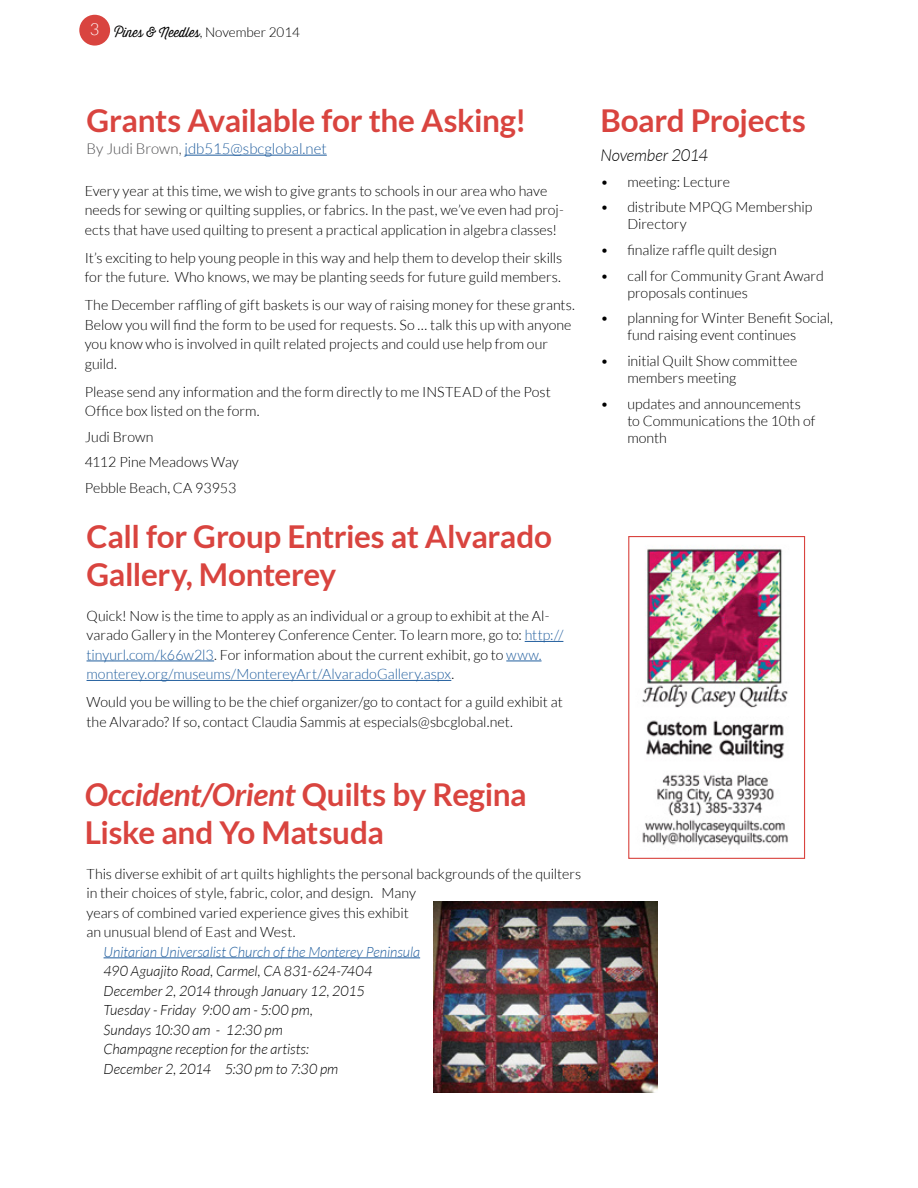
<style>
.page{position:relative;width:918px;height:1188px;background:#fff}
.page>*{position:absolute;margin:0;border:0;box-sizing:border-box;transform-origin:0 0}
.t1{font:700 31.5px/37.8px "Lato";letter-spacing:-.01em;color:#d9443f}
.t2{font:italic 300 16.5px "Lato";letter-spacing:-.005em;color:#000}
.t3{font:300 15px "Lato";color:#215e9e}
.t4{font:300 14.25px/19.5px "Lato";color:#000}
.t5{font:italic 300 14.25px/19.5px "Lato";color:#000}
.t6{font:italic 300 14.25px "Lato";letter-spacing:-.005em;color:#215e9e}
.t7{font:300 13.5px "Thirsty Script";color:#000}
.s1{font-family:"Lato"}
.s2{color:#4d4d4f}
.s3{color:#215e9e}
.s4{font-style:italic}
</style>
<div class="page">
<div style="left:79px;top:15px;width:31px;height:31px;background:#d9443f;border-radius:50%"></div>
<hr style="left:525px;top:641px;width:38px;height:1px;background:#215e9e">
<hr style="left:87px;top:661px;width:127px;height:1px;background:#215e9e">
<hr style="left:506px;top:661px;width:36px;height:1px;background:#215e9e">
<hr style="left:87px;top:680px;width:364px;height:1px;background:#215e9e">
<img style="left:642px;top:545px;width:146px;height:301px">
<div style="left:628px;top:536px;width:177px;height:323px;border:1px solid #d9443f"></div>
<hr style="left:185px;top:155px;width:142px;height:1px;background:#215e9e">
<hr style="left:104px;top:958px;width:316px;height:1px;background:#215e9e">
<img style="left:434px;top:902px;width:223px;height:191px">
<p class="t7" style="left:90px;top:23px;width:212px"><sup>3</sup> Pines &amp; Needles<span class="s1">, November 2014</span></p>
<h1 class="t1" style="left:86px;top:101px;width:441px">Grants Available for the Asking!</h1>
<p class="t3" style="left:86px;top:140px;width:242px"><span class="s2">By Judi Brown,</span> jdb515@sbcglobal.net</p>
<p class="t4" style="left:85px;top:181px;width:481px">Every year at this time, we wish to give grants to schools in our area who have needs for sewing or quilting supplies, or fabrics. In the past, we’ve even had proj&shy;ects that have used quilting to present a practical application in algebra classes!</p>
<p class="t4" style="left:85px;top:248px;width:479px">It’s exciting to help young people in this way and help them to develop their skills for the future. Who knows, we may be planting seeds for future guild members.</p>
<p class="t4" style="left:85px;top:295px;width:492px">The December raffling of gift baskets is our way of raising money for these grants.<br>Below you will find the form to be used for requests. So … talk this up with anyone you know who is involved in quilt related projects and could use help from our guild.</p>
<p class="t4" style="left:85px;top:382px;width:468px">Please send any information and the form directly to me INSTEAD of the Post<br>Office box listed on the form.</p>
<p class="t4" style="left:85px;top:424px;width:156px;line-height:25.7px">Judi Brown<br>4112 Pine Meadows Way<br>Pebble Beach, CA 93953</p>
<h1 class="t1" style="left:86px;top:518px;width:467px">Call for Group Entries at Alvarado<br>Gallery, Monterey</h1>
<p class="t4" style="left:87px;top:606px;width:478px">Quick! Now is the time to apply as an individual or a group to exhibit at the Al&shy;varado Gallery in the Monterey Conference Center. To learn more, go to: <span class="s3">http:// tinyurl.com/k66w2l3</span>. For information about the current exhibit, go to <span class="s3">www. monterey.org/museums/MontereyArt/AlvaradoGallery.aspx</span>.</p>
<p class="t4" style="left:87px;top:692px;width:478px">Would you be willing to be the chief organizer/go to contact for a guild exhibit at the Alvarado? If so, contact Claudia Sammis at especials@sbcglobal.net.</p>
<h1 class="t1" style="left:600px;top:101px;width:207px">Board Projects</h1>
<p class="t2" style="left:600px;top:146px;width:109px">November 2014</p>
<p class="t4" style="left:600px;top:172px;width:131px">• meeting: Lecture</p>
<p class="t4" style="left:627px;top:199px;width:186px;line-height:17.1px;text-indent:-27px">• distribute MPQG Membership<br>Directory</p>
<p class="t4" style="left:600px;top:240px;width:178px">• finalize raffle quilt design</p>
<p class="t4" style="left:627px;top:267px;width:198px;line-height:17.1px;text-indent:-27px">• call for Community Grant Award proposals continues</p>
<p class="t4" style="left:627px;top:310px;width:207px;line-height:17.1px;text-indent:-27px">• planning for Winter Benefit Social, fund raising event continues</p>
<p class="t4" style="left:627px;top:352px;width:172px;line-height:17.1px;text-indent:-27px">• initial Quilt Show committee members meeting</p>
<p class="t4" style="left:627px;top:395px;width:189px;line-height:17.1px;text-indent:-27px">• updates and announcements to Communications the 10th of month</p>
<h1 class="t1" style="left:85px;top:776px;width:443px"><span class="s4">Occident/Orient</span> Quilts by Regina<br>Liske and Yo Matsuda</h1>
<p class="t4" style="left:87px;top:864px;width:496px">This diverse exhibit of art quilts highlights the personal backgrounds of the quilters in their choices of style, fabric, color, and design. Many<br>years of combined varied experience gives this exhibit<br>an unusual blend of East and West.</p>
<p class="t6" style="left:104px;top:944px;width:318px">Unitarian Universalist Church of the Monterey Peninsula</p>
<p class="t5" style="left:104px;top:962px;width:271px">490 Aguajito Road, Carmel, CA 831-624-7404<br>December 2, 2014 through January 12, 2015<br>Tuesday - Friday 9:00 am - 5:00 pm,<br>Sundays 10:30 am - 12:30 pm<br>Champagne reception for the artists:<br>December 2, 2014 5:30 pm to 7:30 pm</p>
</div>
